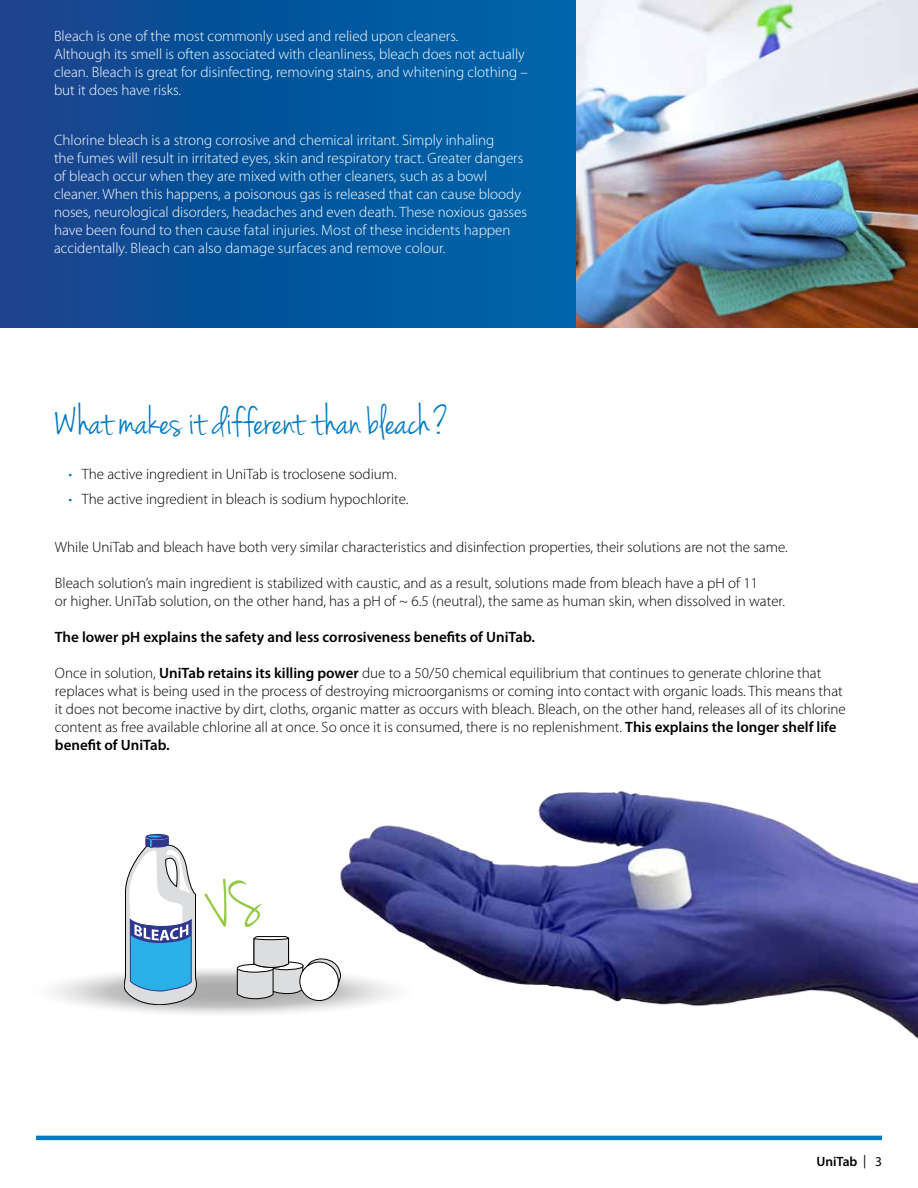
<style>
.page{position:relative;width:918px;height:1188px;background:#fff}
.page>*{position:absolute;margin:0;border:0;box-sizing:border-box;transform-origin:0 0}
.t1{font:43.5px "Jenna Sue";color:#007ac2}
.t2{font:300 15px/18px "Myriad Pro";color:#000}
.t3{font:300 15px/18px "Myriad Pro";color:#fff}
.t4{font:600 15px "Myriad Pro";color:#000}
.t5{font:600 13.5px "Myriad Pro";color:#000}
.s1{color:#007ac2}
.s2{font-weight:600}
.s3{font-weight:400}
</style>
<div class="page">
<hr style="left:36px;top:1136px;width:846px;height:4px;background:#007ac2">
<svg style="left:0;top:0;width:577px;height:327px;background:#07549b"></svg>
<img style="left:577px;top:0;width:341px;height:327px">
<img style="left:309px;top:791px;width:609px;height:248px">
<svg style="left:124px;top:834px;width:217px;height:171px"></svg>
<p class="t3" style="left:54px;top:27px;width:476px">Bleach is one of the most commonly used and relied upon cleaners.<br>Although its smell is often associated with cleanliness, bleach does not actually clean. Bleach is great for disinfecting, removing stains, and whitening clothing – but it does have risks.</p>
<p class="t3" style="left:54px;top:131px;width:475px">Chlorine bleach is a strong corrosive and chemical irritant. Simply inhaling<br>the fumes will result in irritated eyes, skin and respiratory tract. Greater dangers of bleach occur when they are mixed with other cleaners, such as a bowl cleaner. When this happens, a poisonous gas is released that can cause bloody noses, neurological disorders, headaches and even death. These noxious gasses have been found to then cause fatal injuries. Most of these incidents happen accidentally. Bleach can also damage surfaces and remove colour.</p>
<h1 class="t1" style="left:55px;top:396px;width:395px">What makes it different than bleach?</h1>
<p class="t2" style="left:68px;top:465px;width:330px"><span class="s1">•</span> The active ingredient in UniTab is troclosene sodium.</p>
<p class="t2" style="left:68px;top:489px;width:341px"><span class="s1">•</span> The active ingredient in bleach is sodium hypochlorite.</p>
<p class="t2" style="left:55px;top:538px;width:734px">While UniTab and bleach have both very similar characteristics and disinfection properties, their solutions are not the same.</p>
<p class="t2" style="left:55px;top:574px;width:732px">Bleach solution’s main ingredient is stabilized with caustic, and as a result, solutions made from bleach have a pH of 11<br>or higher. UniTab solution, on the other hand, has a pH of ~ 6.5 (neutral), the same as human skin, when dissolved in water.</p>
<p class="t4" style="left:55px;top:627px;width:481px">The lower pH explains the safety and less corrosiveness benefits of UniTab.</p>
<p class="t2" style="left:55px;top:664px;width:792px">Once in solution, <span class="s2">UniTab retains its killing power</span> due to a 50/50 chemical equilibrium that continues to generate chlorine that replaces what is being used in the process of destroying microorganisms or coming into contact with organic loads. This means that it does not become inactive by dirt, cloths, organic matter as occurs with bleach. Bleach, on the other hand, releases all of its chlorine content as free available chlorine all at once. So once it is consumed, there is no replenishment. <span class="s2">This explains the longer shelf life benefit of UniTab.</span></p>
<p class="t5" style="left:816px;top:1153px;width:67px">UniTab <span class="s3">| 3</span></p>
</div>
